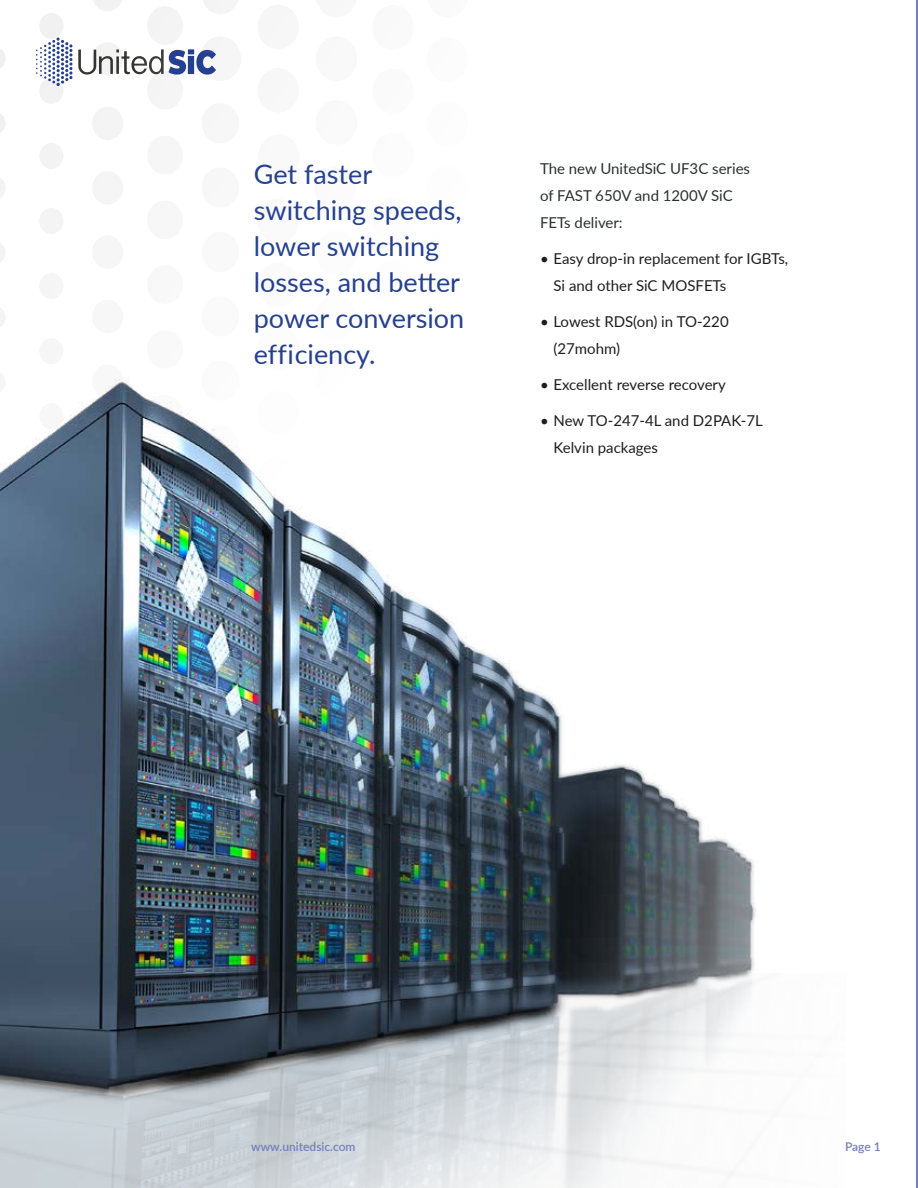
<style>
.page{position:relative;width:918px;height:1188px;background:#fff}
.page>*{position:absolute;margin:0;border:0;box-sizing:border-box;transform-origin:0 0}
.t1{font:27px/36px "Lato";color:#25408f}
.t2{font:15px/27px "Lato";color:#1e1e1e}
.t3{font:15px/27px "Lato";color:#2c302e}
.t4{font:600 12px "Lato";color:#7280b9}
</style>
<div class="page">
<hr style="left:916px;top:0;width:2px;height:1188px;background:#7280b9">
<div style="left:257px;top:5px;width:42px;height:44px;background:#f7f7f7;border-radius:50%"></div>
<div style="left:257px;top:68px;width:42px;height:45px;background:#f8f8f8;border-radius:50%"></div>
<div style="left:258px;top:134px;width:42px;height:45px;background:#f9f9f9;border-radius:50%"></div>
<div style="left:257px;top:199px;width:42px;height:44px;background:#fafafa;border-radius:50%"></div>
<div style="left:316px;top:100px;width:41px;height:45px;background:#fafafa;border-radius:50%"></div>
<div style="left:315px;top:166px;width:41px;height:45px;background:#fbfbfb;border-radius:50%"></div>
<div style="left:316px;top:36px;width:41px;height:45px;background:#f9f9f9;border-radius:50%"></div>
<div style="left:372px;top:69px;width:42px;height:44px;background:#fafafa;border-radius:50%"></div>
<div style="left:372px;top:5px;width:42px;height:45px;background:#f9f9f9;border-radius:50%"></div>
<svg style="left:203px;top:0;width:19px;height:12px"></svg>
<div style="left:200px;top:36px;width:41px;height:45px;background:#f6f6f6;border-radius:50%"></div>
<div style="left:202px;top:103px;width:37px;height:40px;background:#f7f7f7;border-radius:50%"></div>
<div style="left:202px;top:167px;width:37px;height:41px;background:#f8f8f8;border-radius:50%"></div>
<div style="left:147px;top:6px;width:36px;height:39px;background:#f4f4f4;border-radius:50%"></div>
<div style="left:147px;top:71px;width:36px;height:39px;background:#f5f5f5;border-radius:50%"></div>
<div style="left:147px;top:136px;width:36px;height:38px;background:#f6f6f6;border-radius:50%"></div>
<div style="left:147px;top:200px;width:36px;height:39px;background:#f7f7f7;border-radius:50%"></div>
<svg style="left:93px;top:0;width:29px;height:11px"></svg>
<div style="left:92px;top:107px;width:31px;height:33px;background:#f4f4f4;border-radius:50%"></div>
<div style="left:92px;top:171px;width:31px;height:34px;background:#f5f5f5;border-radius:50%"></div>
<div style="left:39px;top:13px;width:24px;height:26px;background:#f1f1f1;border-radius:50%"></div>
<div style="left:39px;top:78px;width:24px;height:26px;background:#f2f2f2;border-radius:50%"></div>
<div style="left:39px;top:208px;width:24px;height:26px;background:#f4f4f4;border-radius:50%"></div>
<div style="left:39px;top:143px;width:24px;height:26px;background:#f3f3f3;border-radius:50%"></div>
<svg style="left:0;top:49px;width:6px;height:19px"></svg>
<svg style="left:0;top:179px;width:5px;height:18px"></svg>
<svg style="left:0;top:114px;width:5px;height:19px"></svg>
<img style="left:0;top:243px;width:756px;height:945px">
<svg style="left:36px;top:38px;width:180px;height:48px"></svg>
<div style="left:304px;top:13px;width:41px;height:44px;background:#fff;border-radius:50%"></div>
<div style="left:304px;top:76px;width:41px;height:45px;background:#fff;border-radius:50%"></div>
<div style="left:305px;top:143px;width:41px;height:44px;background:#fff;border-radius:50%"></div>
<div style="left:304px;top:207px;width:41px;height:44px;background:#fff;border-radius:50%"></div>
<div style="left:304px;top:271px;width:41px;height:45px;background:#fff;border-radius:50%"></div>
<div style="left:304px;top:334px;width:41px;height:44px;background:#fff;border-radius:50%"></div>
<div style="left:304px;top:465px;width:41px;height:45px;background:#fff;border-radius:50%"></div>
<svg style="left:303px;top:528px;width:44px;height:48px;background:#8b9da9"></svg>
<div style="left:304px;top:399px;width:41px;height:44px;background:#fff;border-radius:50%"></div>
<div style="left:363px;top:496px;width:42px;height:45px;background:#fff;border-radius:50%"></div>
<div style="left:362px;top:108px;width:42px;height:45px;background:#fff;border-radius:50%"></div>
<div style="left:362px;top:239px;width:42px;height:45px;background:#fff;border-radius:50%"></div>
<div style="left:361px;top:304px;width:42px;height:44px;background:#fff;border-radius:50%"></div>
<div style="left:362px;top:366px;width:42px;height:45px;background:#fff;border-radius:50%"></div>
<div style="left:361px;top:431px;width:42px;height:45px;background:#fff;border-radius:50%"></div>
<div style="left:362px;top:45px;width:42px;height:44px;background:#fff;border-radius:50%"></div>
<div style="left:419px;top:205px;width:41px;height:44px;background:#fff;border-radius:50%"></div>
<div style="left:419px;top:268px;width:41px;height:45px;background:#fff;border-radius:50%"></div>
<div style="left:419px;top:332px;width:41px;height:45px;background:#fff;border-radius:50%"></div>
<div style="left:419px;top:396px;width:41px;height:44px;background:#fff;border-radius:50%"></div>
<div style="left:419px;top:460px;width:41px;height:44px;background:#fff;border-radius:50%"></div>
<div style="left:473px;top:239px;width:42px;height:44px;background:#fff;border-radius:50%"></div>
<div style="left:473px;top:303px;width:42px;height:45px;background:#fff;border-radius:50%"></div>
<div style="left:473px;top:367px;width:42px;height:45px;background:#fff;border-radius:50%"></div>
<div style="left:473px;top:432px;width:42px;height:45px;background:#fff;border-radius:50%"></div>
<svg style="left:248px;top:498px;width:38px;height:40px"></svg>
<div style="left:246px;top:45px;width:42px;height:44px;background:#fff;border-radius:50%"></div>
<div style="left:248px;top:111px;width:38px;height:41px;background:#fff;border-radius:50%"></div>
<div style="left:248px;top:176px;width:38px;height:40px;background:#fff;border-radius:50%"></div>
<div style="left:248px;top:240px;width:38px;height:40px;background:#fff;border-radius:50%"></div>
<div style="left:248px;top:305px;width:38px;height:40px;background:#fff;border-radius:50%"></div>
<div style="left:248px;top:433px;width:38px;height:41px;background:#fff;border-radius:50%"></div>
<div style="left:248px;top:369px;width:38px;height:40px;background:#fff;border-radius:50%"></div>
<svg style="left:194px;top:468px;width:36px;height:39px"></svg>
<svg style="left:194px;top:403px;width:36px;height:39px"></svg>
<div style="left:194px;top:14px;width:36px;height:39px;background:#fff;border-radius:50%"></div>
<div style="left:194px;top:79px;width:36px;height:39px;background:#fff;border-radius:50%"></div>
<div style="left:194px;top:144px;width:36px;height:39px;background:#fff;border-radius:50%"></div>
<div style="left:194px;top:209px;width:36px;height:38px;background:#fff;border-radius:50%"></div>
<div style="left:194px;top:338px;width:36px;height:39px;background:#fff;border-radius:50%"></div>
<div style="left:194px;top:274px;width:36px;height:38px;background:#fff;border-radius:50%"></div>
<svg style="left:139px;top:437px;width:31px;height:33px"></svg>
<div style="left:139px;top:372px;width:31px;height:34px;background:#fff;border-radius:50%"></div>
<svg style="left:139px;top:51px;width:31px;height:33px"></svg>
<div style="left:139px;top:115px;width:31px;height:33px;background:#fff;border-radius:50%"></div>
<div style="left:139px;top:179px;width:31px;height:34px;background:#fff;border-radius:50%"></div>
<div style="left:139px;top:308px;width:31px;height:34px;background:#fff;border-radius:50%"></div>
<div style="left:139px;top:244px;width:31px;height:33px;background:#fff;border-radius:50%"></div>
<svg style="left:86px;top:411px;width:24px;height:26px"></svg>
<div style="left:86px;top:346px;width:24px;height:26px;background:#fff;border-radius:50%"></div>
<div style="left:86px;top:281px;width:24px;height:26px;background:#fff;border-radius:50%"></div>
<div style="left:86px;top:21px;width:24px;height:26px;background:#fff;border-radius:50%"></div>
<div style="left:86px;top:86px;width:24px;height:26px;background:#fff;border-radius:50%"></div>
<div style="left:86px;top:151px;width:24px;height:26px;background:#fff;border-radius:50%"></div>
<div style="left:32px;top:379px;width:20px;height:23px;background:#fff;border-radius:50%"></div>
<div style="left:32px;top:315px;width:20px;height:22px;background:#fff;border-radius:50%"></div>
<div style="left:32px;top:250px;width:20px;height:22px;background:#fff;border-radius:50%"></div>
<svg style="left:32px;top:56px;width:20px;height:22px"></svg>
<h1 class="t1" style="left:254px;top:155px;width:212px">Get faster switching speeds, lower switching losses, and better power conversion efficiency.</h1>
<p class="t3" style="left:540px;top:154px;width:212px">The new UnitedSiC UF3C series of FAST 650V and 1200V SiC<br>FETs deliver:</p>
<p class="t2" style="left:554px;top:244px;width:236px;text-indent:-14px">• Easy drop-in replacement for IGBTs,<br>Si and other SiC MOSFETs</p>
<p class="t2" style="left:554px;top:307px;width:177px;text-indent:-14px">• Lowest RDS(on) in TO-220 (27mohm)</p>
<p class="t2" style="left:540px;top:370px;width:187px">• Excellent reverse recovery</p>
<p class="t2" style="left:554px;top:406px;width:211px;text-indent:-14px">• New TO-247-4L and D2PAK-7L<br>Kelvin packages</p>
<p class="t4" style="left:251px;top:1138px;width:106px">www.unitedsic.com</p>
<p class="t4" style="left:845px;top:1138px;width:37px">Page 1</p>
</div>
